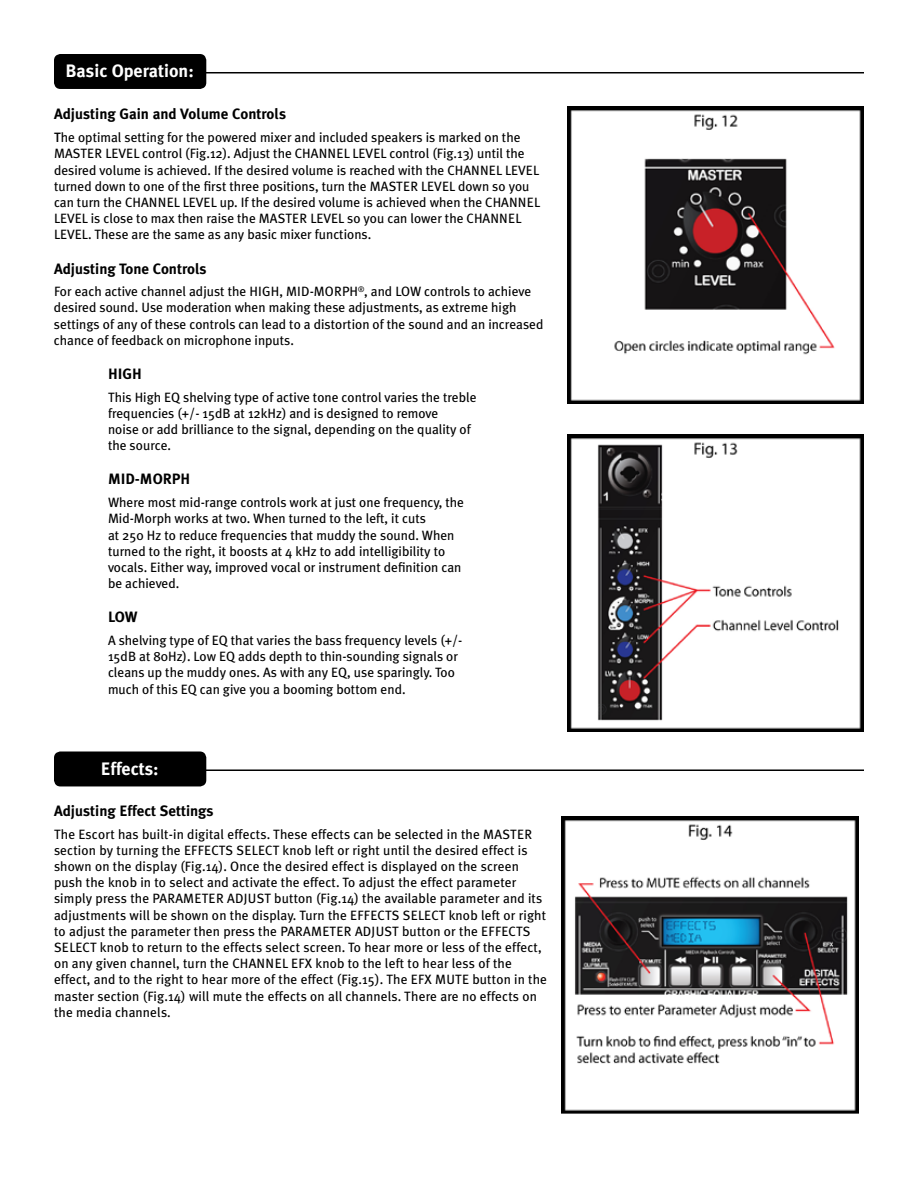
<style>
.page{position:relative;width:918px;height:1188px;background:#fff}
.page>*{position:absolute;margin:0;border:0;box-sizing:border-box;transform-origin:0 0}
.t1{font:700 18px "Meta Plus";color:#fff}
.t2{font:700 15px "Meta Plus";color:#000}
.t3{font:13.5px/16.2px "Meta Plus";color:#000}
.s1{font-weight:500}
</style>
<div class="page">
<div style="left:54px;top:54px;width:152px;height:35px;background:#000;border-radius:6px"></div>
<hr style="left:202px;top:72px;width:662px;height:1px;background:#000">
<img style="left:567px;top:107px;width:297px;height:297px">
<img style="left:567px;top:435px;width:297px;height:297px">
<div style="left:54px;top:752px;width:152px;height:34px;background:#000;border-radius:6px"></div>
<hr style="left:202px;top:769px;width:662px;height:2px;background:#000">
<img style="left:561px;top:816px;width:297px;height:297px">
<h1 class="t1" style="left:66px;top:61px;width:130px">Basic Operation:</h1>
<p class="t2" style="left:54px;top:106px;width:234px">Adjusting Gain and Volume Controls</p>
<p class="t3" style="left:54px;top:129px;width:488px"><span class="s1">T</span>he optimal setting for the powered mixer and included speakers is marked on the MASTER LEVEL control (Fig.12). Adjust the CHANNEL LEVEL control (Fig.13) until the desired volume is achieved. If the desired volume is reached with the CHANNEL LEVEL turned down to one of the first three positions, turn the MASTER LEVEL down so you can turn the CHANNEL LEVEL up. If the desired volume is achieved when the CHANNEL LEVEL is close to max then raise the MASTER LEVEL so you can lower the CHANNEL LEVEL. These are the same as any basic mixer functions.</p>
<p class="t2" style="left:54px;top:260px;width:154px">Adjusting Tone Controls</p>
<p class="t3" style="left:54px;top:283px;width:491px">For each active channel adjust the HIGH, MID-MORPH<sup>®</sup>, and LOW controls to achieve desired sound. Use moderation when making these adjustments, as extreme high settings of any of these controls can lead to a distortion of the sound and an increased chance of feedback on microphone inputs.</p>
<p class="t2" style="left:108px;top:365px;width:35px">HIGH</p>
<p class="t3" style="left:108px;top:389px;width:370px">This High EQ shelving type of active tone control varies the treble frequencies (+/- 15dB at 12kHz) and is designed to remove<br>noise or add brilliance to the signal, depending on the quality of the source.</p>
<p class="t2" style="left:108px;top:471px;width:84px">MID-MORPH</p>
<p class="t3" style="left:108px;top:494px;width:358px">Where most mid-range controls work at just one frequency, the Mid-Morph works at two. When turned to the left, it cuts<br>at 250 Hz to reduce frequencies that muddy the sound. When turned to the right, it boosts at 4 kHz to add intelligibility to vocals. Either way, improved vocal or instrument definition can be achieved.</p>
<p class="t2" style="left:108px;top:608px;width:31px">LOW</p>
<p class="t3" style="left:108px;top:632px;width:356px">A shelving type of EQ that varies the bass frequency levels (+/- 15dB at 80Hz). Low EQ adds depth to thin-sounding signals or cleans up the muddy ones. As with any EQ, use sparingly. Too much of this EQ can give you a booming bottom end.</p>
<h1 class="t1" style="left:101px;top:758px;width:59px">Effects:</h1>
<p class="t2" style="left:54px;top:802px;width:161px">Adjusting Effect Settings</p>
<p class="t3" style="left:54px;top:826px;width:490px">The Escort has built-in digital effects. These effects can be selected in the MASTER section by turning the EFFECTS SELECT knob left or right until the desired effect is shown on the display (Fig.14). Once the desired effect is displayed on the screen push the knob in to select and activate the effect. To adjust the effect parameter simply press the PARAMETER ADJUST button (Fig.14) the available parameter and its adjustments will be shown on the display. Turn the effects</p>
<p class="t3" style="left:54px;top:907px;width:495px;text-indent:395px">knob left or right to adjust the parameter then press the PARAMETER ADJUST button or the EFFECTS SELECT knob to return to the effects select screen. To hear more or less of the effect, on any given channel, turn the CHANNEL EFX knob to the left to hear less of the effect, and to the right to hear more of the effect (Fig.15). The EFX MUTE button in the master section (Fig.14) will mute the effects on all channels. There are no effects on the media channels.</p>
<p class="t3" style="left:403px;top:907px;width:9px">select</p>
</div>
